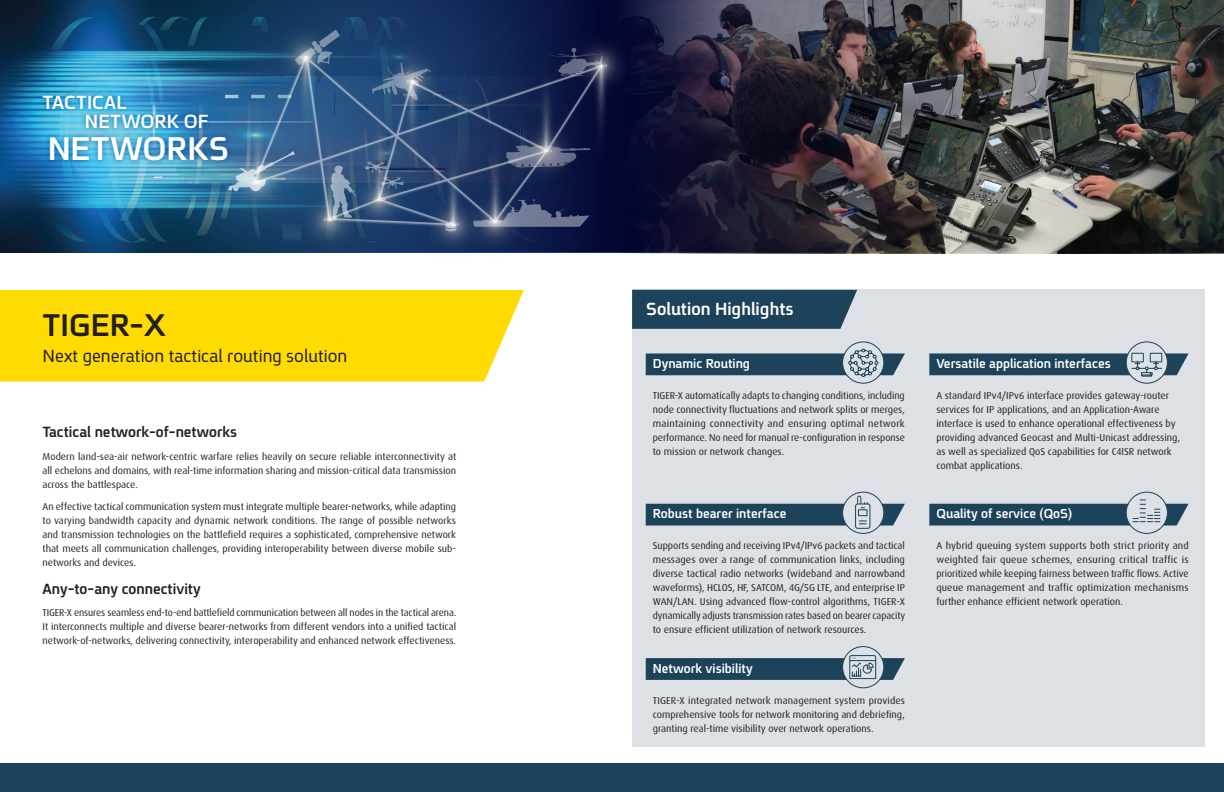
<style>
.page{position:relative;width:1224px;height:792px;background:#fff}
.page>*{position:absolute;margin:0;border:0;box-sizing:border-box;transform-origin:0 0}
.t1{font:700 35.6px "En Spoiler";letter-spacing:.005em;color:#fff}
.t2{font:700 34px "En Spoiler";color:#231f20}
.t3{font:700 20.7px "En Spoiler";color:#fff}
.t4{font:19px "En Spoiler";color:#231f20}
.t5{font:700 19px "En Spoiler";color:#fff}
.t6{font:700 16px "En Spoiler";color:#231f20}
.t7{font:700 14px "En Spoiler";color:#fff}
.t8{font:10px/14px "Dax Pro";color:#231f20;text-align:justify}
</style>
<div class="page">
<img style="left:0;top:0;width:177px;height:253px">
<svg style="left:177px;top:0;width:441px;height:253px;background:#143760"></svg>
<div style="left:632px;top:290px;width:572px;height:457px;background:#dde0e4"></div>
<div style="left:632px;top:290px;width:225px;height:39px;background:#1c435a"></div>
<svg style="left:843px;top:342px;width:41px;height:41px"></svg>
<div style="left:842px;top:341px;width:42px;height:43px;border:1px solid #1c435a;border-radius:50%"></div>
<svg style="left:646px;top:348px;width:259px;height:30px"></svg>
<div style="left:1126px;top:341px;width:42px;height:43px;border:1px solid #1c435a;border-radius:50%"></div>
<svg style="left:929px;top:352px;width:260px;height:25px"></svg>
<img style="left:618px;top:0;width:606px;height:253px">
<img style="left:356px;top:227px;width:48px;height:12px">
<img style="left:430px;top:227px;width:42px;height:26px">
<img style="left:472px;top:227px;width:47px;height:26px">
<img style="left:306px;top:227px;width:48px;height:26px">
<img style="left:282px;top:18px;width:47px;height:36px">
<img style="left:388px;top:42px;width:48px;height:12px">
<img style="left:577px;top:26px;width:48px;height:133px">
<img style="left:234px;top:90px;width:17px;height:133px">
<svg style="left:252px;top:54px;width:353px;height:173px;background:#2a4570"></svg>
<svg style="left:324px;top:165px;width:32px;height:56px;background:#69829e"></svg>
<svg style="left:371px;top:62px;width:60px;height:38px;background:#4c698c"></svg>
<svg style="left:295px;top:30px;width:45px;height:35px;background:#4d6b8a"></svg>
<svg style="left:473px;top:199px;width:117px;height:28px;background:#495476"></svg>
<svg style="left:228px;top:151px;width:67px;height:40px;background:#6b90ad"></svg>
<svg style="left:363px;top:162px;width:42px;height:27px"></svg>
<svg style="left:445px;top:221px;width:14px;height:10px"></svg>
<svg style="left:550px;top:48px;width:57px;height:29px;background:#3d4365"></svg>
<div style="left:842px;top:492px;width:42px;height:42px;border:1px solid #1c435a;border-radius:50%"></div>
<div style="left:855px;top:503px;width:15px;height:26px;border:1px solid #1c435a;border-radius:2px"></div>
<svg style="left:646px;top:495px;width:259px;height:31px"></svg>
<div style="left:1126px;top:492px;width:42px;height:42px;border:1px solid #1c435a;border-radius:50%"></div>
<svg style="left:929px;top:499px;width:260px;height:27px"></svg>
<div style="left:842px;top:646px;width:42px;height:42px;border:1px solid #1c435a;border-radius:50%"></div>
<svg style="left:646px;top:655px;width:259px;height:25px"></svg>
<div style="left:0;top:764px;width:1224px;height:28px;background:#1c435a"></div>
<div style="left:37px;top:89px;width:196px;height:77px;background:#014990;opacity:.75"></div>
<div style="left:0;top:290px;width:524px;height:92px;background:#ffdc01"></div>
<h3 class="t3" style="left:43px;top:87px;width:86px">TACTICAL</h3>
<h1 class="t1" style="left:48px;top:123px;width:183px">NETWORKS</h1>
<h3 class="t3" style="left:85px;top:107px;width:125px">NETWORK OF</h3>
<h2 class="t2" style="left:43px;top:301px;width:125px">TIGER X-</h2>
<h3 class="t4" style="left:43px;top:342px;width:306px">Next generation tactical routing solution</h3>
<h3 class="t6" style="left:43px;top:421px;width:196px">Tactical network-of-networks</h3>
<p class="t8" style="left:43px;top:449px;width:415px">Modern land-sea-air network-centric warfare relies heavily on secure reliable interconnectivity at all echelons and domains, with real-time information sharing and mission-critical data transmission across the battlespace.</p>
<p class="t8" style="left:43px;top:500px;width:415px">An effective tactical communication system must integrate multiple bearer-networks, while adapting to varying bandwidth capacity and dynamic network conditions. The range of possible networks and transmission technologies on the battlefield requires a sophisticated, comprehensive network</p>
<p class="t8" style="left:43px;top:556px;width:95px">networks and devices.</p>
<p class="t8" style="left:43px;top:542px;width:415px">that meets all communication challenges, providing interoperability between diverse mobile sub-</p>
<h3 class="t6" style="left:43px;top:577px;width:160px">Any-to-any connectivity</h3>
<p class="t8" style="left:43px;top:606px;width:415px">TIGER X- ensures seamless end-to-end battlefield communication between all nodes in the tactical arena.<br>It interconnects multiple and diverse bearer-networks from different vendors into a unified tactical network-of-networks, delivering connectivity, interoperability and enhanced network effectiveness.</p>
<h3 class="t5" style="left:646px;top:295px;width:149px">Solution Highlights</h3>
<h3 class="t7" style="left:653px;top:354px;width:99px">Dynamic Routing</h3>
<p class="t8" style="left:653px;top:389px;width:254px">TIGER X- automatically adapts to changing conditions, including node connectivity fluctuations and network splits or merges, maintaining connectivity and ensuring optimal network performance. No need for manual re-configuration in response to mission or network changes.</p>
<h3 class="t7" style="left:653px;top:504px;width:135px">Robust bearer interface</h3>
<p class="t8" style="left:653px;top:539px;width:254px">Supports sending and receiving IPv4/IPv6 packets and tactical messages over a range of communication links, including diverse tactical radio networks (wideband and narrowband waveforms ,) HCLOS, HF, SATCOM G4, /5G LTE, and enterprise IP WAN/LAN. Using advanced flow-control algorithms, TIGER X&shy;dynamically adjusts transmission rates based on bearer capacity to ensure efficient utilization of network resources.</p>
<h3 class="t7" style="left:653px;top:658px;width:101px">Network visibility</h3>
<p class="t8" style="left:653px;top:693px;width:254px">TIGER X- integrated network management system provides comprehensive tools for network monitoring and debriefing, granting real-time visibility over network operations.</p>
<h3 class="t7" style="left:936px;top:354px;width:176px">Versatile application interfaces</h3>
<p class="t8" style="left:936px;top:389px;width:245px;text-align:left">A standard IPv4/IPv6 interface provides gateway-router services for IP applications, and an Application-Aware interface is used to enhance operational effectiveness by providing advanced Geocast and Multi-Unicast addressing, as well as specialized QoS capabilities for 4C ISR network combat applications.</p>
<h3 class="t7" style="left:936px;top:504px;width:137px">Quality of service (QoS(</h3>
<p class="t8" style="left:936px;top:539px;width:254px">A hybrid queuing system supports both strict priority and weighted fair queue schemes, ensuring critical traffic is prioritized while keeping fairness between traffic flows. Active queue management and traffic optimization mechanisms further enhance efficient network operation.</p>
</div>
